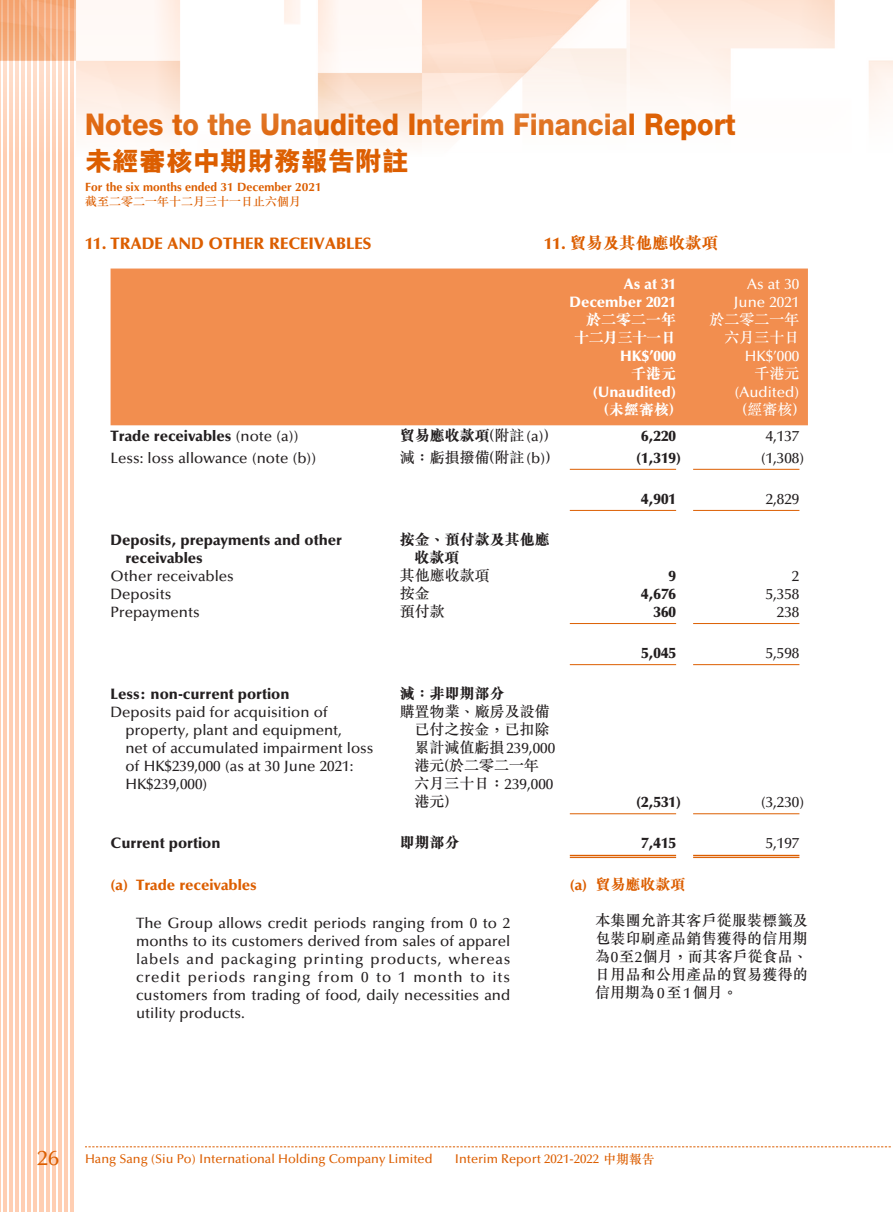
<style>
.page{position:relative;width:893px;height:1212px;background:#fff}
.page>*{position:absolute;margin:0;border:0;box-sizing:border-box;transform-origin:0 0}
.t1{font:800 30px "Helvetica Neue LT Std";color:#dc5e00;scale:.9 1}
.t2{font:800 27px "M Hei HK";color:#dc5e00}
.t3{font:900 16.5px "Optima LT Std";color:#dc5e00}
.t4{font:800 16.5px "M Sung HK";color:#dc5e00}
.t5{font:500 15px/18px "Optima LT Std";color:#231f20}
.t6{font:900 15px/18px "Optima LT Std";color:#231f20}
.t7{font:500 15px/18px "M Sung HK";color:#231f20;text-align:right}
.t8{font:800 15px/18px "M Sung HK";color:#231f20}
.t9{font:900 15px/18px "Optima LT Std";color:#fff;text-align:right}
.t10{font:500 15px/18px "Optima LT Std";color:#fff;text-align:right}
.t11{font:500 15px/18px "M Sung HK";color:#fff;text-align:right}
.t12{font:900 15px "Optima LT Std";color:#dc5e00}
.t13{font:800 15px/18px "M Sung HK";letter-spacing:-.035em;color:#fff;text-align:right}
.t14{font:800 15px "M Sung HK";color:#fff}
.t15{font:800 15px "M Sung HK";color:#dc5e00}
.t16{font:500 12.75px "Optima LT Std";color:#dc5e00}
.t17{font:700 12px "Optima LT Std";color:#dc5e00}
.t18{font:500 12px "M Sung HK";color:#dc5e00}
.s1{font-family:"Optima LT Std";font-weight:900}
.s2{font-weight:500}
.s3{font-family:"Optima LT Std";font-weight:500}
.s4{font-family:"Optima LT Std"}
.s5{font-family:"M Sung HK"}
.s6{font-size:21px}
</style>
<div class="page">
<div style="left:0;top:0;width:74px;height:1212px;background:#ffceb2"></div>
<hr style="left:1px;top:0;width:2px;height:1212px;background:#fff">
<hr style="left:7px;top:0;width:2px;height:1212px;background:#fff">
<hr style="left:13px;top:0;width:2px;height:1212px;background:#fff">
<hr style="left:19px;top:0;width:2px;height:1212px;background:#fff">
<hr style="left:25px;top:0;width:2px;height:1212px;background:#fff">
<hr style="left:32px;top:0;width:1px;height:1212px;background:#fff">
<hr style="left:38px;top:0;width:1px;height:1212px;background:#fff">
<hr style="left:44px;top:0;width:1px;height:1212px;background:#fff">
<hr style="left:50px;top:0;width:1px;height:1212px;background:#fff">
<hr style="left:56px;top:0;width:1px;height:1212px;background:#fff">
<hr style="left:62px;top:0;width:2px;height:1212px;background:#fff">
<hr style="left:68px;top:0;width:2px;height:1212px;background:#fff">
<img style="left:629px;top:0;width:264px;height:112px">
<img style="left:0;top:0;width:629px;height:281px">
<svg style="left:85px;top:1146px;width:806px;height:1px"></svg>
<div style="left:111px;top:268px;width:697px;height:157px;background:#f28e4f"></div>
<svg style="left:569px;top:623px;width:108px;height:235px"></svg>
<hr style="left:570px;top:469px;width:106px;height:1px;background:#dc5e00">
<hr style="left:693px;top:469px;width:106px;height:1px;background:#dc5e00">
<hr style="left:570px;top:510px;width:106px;height:1px;background:#dc5e00">
<hr style="left:693px;top:510px;width:106px;height:1px;background:#dc5e00">
<hr style="left:570px;top:623px;width:106px;height:1px;background:#dc5e00">
<hr style="left:693px;top:623px;width:106px;height:1px;background:#dc5e00">
<hr style="left:570px;top:664px;width:106px;height:1px;background:#dc5e00">
<hr style="left:693px;top:664px;width:106px;height:1px;background:#dc5e00">
<hr style="left:570px;top:813px;width:106px;height:1px;background:#dc5e00">
<hr style="left:693px;top:813px;width:106px;height:1px;background:#dc5e00">
<hr style="left:570px;top:855px;width:106px;height:1px;background:#dc5e00">
<hr style="left:570px;top:857px;width:106px;height:1px;background:#dc5e00">
<hr style="left:693px;top:855px;width:106px;height:1px;background:#dc5e00">
<hr style="left:693px;top:857px;width:106px;height:1px;background:#dc5e00">
<h1 class="t1" style="left:85px;top:107px;width:724px">Notes to the Unaudited Interim Financial Report</h1>
<h2 class="t2" style="left:85px;top:143px;width:325px">未經審核中期財務報告附註</h2>
<p class="t17" style="left:85px;top:180px;width:238px">For the six months ended 31 December 2021</p>
<p class="t18" style="left:85px;top:193px;width:217px">截至二零二一年十二月三十一日止六個月</p>
<p class="t3" style="left:85px;top:233px;width:288px">11. TRADE AND OTHER RECEIVABLES</p>
<p class="t4" style="left:544px;top:231px;width:176px"><span class="s1">11.</span> 貿易及其他應收款項</p>
<p class="t9" style="left:569px;top:275px;width:108px">As at 31<br>December 2021</p>
<p class="t13" style="left:574px;top:310px;width:103px">於二零二一年十二月三十一日</p>
<p class="t9" style="left:620px;top:347px;width:57px">HK$’000</p>
<p class="t14" style="left:631px;top:363px;width:46px">千港元</p>
<p class="t9" style="left:593px;top:383px;width:85px">(Unaudited)</p>
<p class="t14" style="left:595px;top:399px;width:89px">（未經審核）</p>
<p class="t10" style="left:734px;top:275px;width:67px">As at 30<br>June 2021</p>
<p class="t11" style="left:709px;top:310px;width:91px">於二零二一年六月三十日</p>
<p class="t10" style="left:745px;top:347px;width:56px">HK$’000</p>
<p class="t11" style="left:754px;top:364px;width:46px">千港元</p>
<p class="t10" style="left:734px;top:383px;width:66px">(Audited)</p>
<p class="t11" style="left:734px;top:400px;width:74px">（經審核）</p>
<p class="t6" style="left:111px;top:427px;width:190px">Trade receivables <span class="s2">(note (a))</span></p>
<p class="t8" style="left:400px;top:426px;width:159px">貿易應收款項<span class="s2">（附註</span><span class="s3">(a)</span><span class="s2">）</span></p>
<p class="t6" style="left:641px;top:427px;width:36px">6,220</p>
<p class="t5" style="left:766px;top:428px;width:35px">4,137</p>
<p class="t5" style="left:111px;top:449px;width:208px">Less: loss allowance (note (b))</p>
<p class="t7" style="left:400px;top:448px;width:161px">減：虧損撥備（附註<span class="s4">(b)</span>）</p>
<p class="t6" style="left:636px;top:449px;width:46px">(1,319)</p>
<p class="t5" style="left:761px;top:449px;width:45px">(1,308)</p>
<p class="t6" style="left:641px;top:490px;width:36px">4,901</p>
<p class="t5" style="left:766px;top:490px;width:35px">2,829</p>
<p class="t6" style="left:125px;top:531px;width:218px;text-indent:-15px">Deposits, prepayments and other receivables</p>
<p class="t8" style="left:415px;top:530px;width:137px;text-indent:-15px">按金、預付款及其他應收款項</p>
<p class="t5" style="left:111px;top:567px;width:125px">Other receivables</p>
<p class="t7" style="left:400px;top:566px;width:91px">其他應收款項</p>
<p class="t6" style="left:669px;top:567px;width:9px">9</p>
<p class="t5" style="left:792px;top:567px;width:9px">2</p>
<p class="t5" style="left:111px;top:585px;width:62px">Deposits</p>
<p class="t7" style="left:400px;top:584px;width:31px">按金</p>
<p class="t6" style="left:641px;top:585px;width:36px">4,676</p>
<p class="t5" style="left:766px;top:585px;width:35px">5,358</p>
<p class="t5" style="left:111px;top:603px;width:91px">Prepayments</p>
<p class="t7" style="left:400px;top:602px;width:46px">預付款</p>
<p class="t6" style="left:654px;top:603px;width:24px">360</p>
<p class="t5" style="left:777px;top:603px;width:24px">238</p>
<p class="t6" style="left:641px;top:644px;width:36px">5,045</p>
<p class="t5" style="left:766px;top:644px;width:35px">5,598</p>
<p class="t6" style="left:111px;top:685px;width:181px">Less: non-current portion</p>
<p class="t8" style="left:400px;top:684px;width:106px">減：非即期部分</p>
<p class="t5" style="left:125px;top:703px;width:250px;text-indent:-15px">Deposits paid for acquisition of property, plant and equipment,<br>net of accumulated impairment loss of HK$239,000 (as at 30 June 2021:<br>HK$239,000)</p>
<p class="t7" style="left:400px;top:702px;width:151px">購置物業、廠房及設備已付之按金，已扣除</p>
<p class="t5" style="left:415px;top:739px;width:142px"><span class="s5">累計減值虧損</span>239,000</p>
<p class="t7" style="left:415px;top:756px;width:126px">港元（於二零二一年</p>
<p class="t5" style="left:415px;top:775px;width:140px"><span class="s5">六月三十日：</span>239,000</p>
<p class="t7" style="left:415px;top:792px;width:45px">港元）</p>
<p class="t6" style="left:636px;top:793px;width:46px">(2,531)</p>
<p class="t5" style="left:761px;top:793px;width:45px">(3,230)</p>
<p class="t6" style="left:111px;top:834px;width:111px">Current portion</p>
<p class="t8" style="left:400px;top:833px;width:61px">即期部分</p>
<p class="t6" style="left:641px;top:834px;width:36px">7,415</p>
<p class="t5" style="left:766px;top:834px;width:35px">5,197</p>
<p class="t12" style="left:111px;top:876px;width:148px">(a) Trade receivables</p>
<p class="t5" style="left:136px;top:914px;width:376px;text-align:justify">The Group allows credit periods ranging from 0 to 2 months to its customers derived from sales of apparel labels and packaging printing products, whereas credit periods ranging from 0 to 1 month to its customers from trading of food, daily necessities and utility products.</p>
<p class="t15" style="left:570px;top:874px;width:117px"><span class="s1">(a)</span> 貿易應收款項</p>
<p class="t7" style="left:595px;top:911px;width:214px;text-align:justify">本集團允許其客戶從服裝標籤及包裝印刷產品銷售獲得的信用期為<span class="s4">0</span>至<span class="s4">2</span>個月，而其客戶從食品、日用品和公用產品的貿易獲得的信用期為<span class="s4">0</span>至<span class="s4">1</span>個月。</p>
<p class="t16" style="left:37px;top:1152px;width:397px"><span class="s6">26</span> Hang Sang (Siu Po) International Holding Company Limited</p>
<p class="t16" style="left:455px;top:1152px;width:201px">Interim Report 2021-2022 <span class="s5">中期報告</span></p>
</div>
